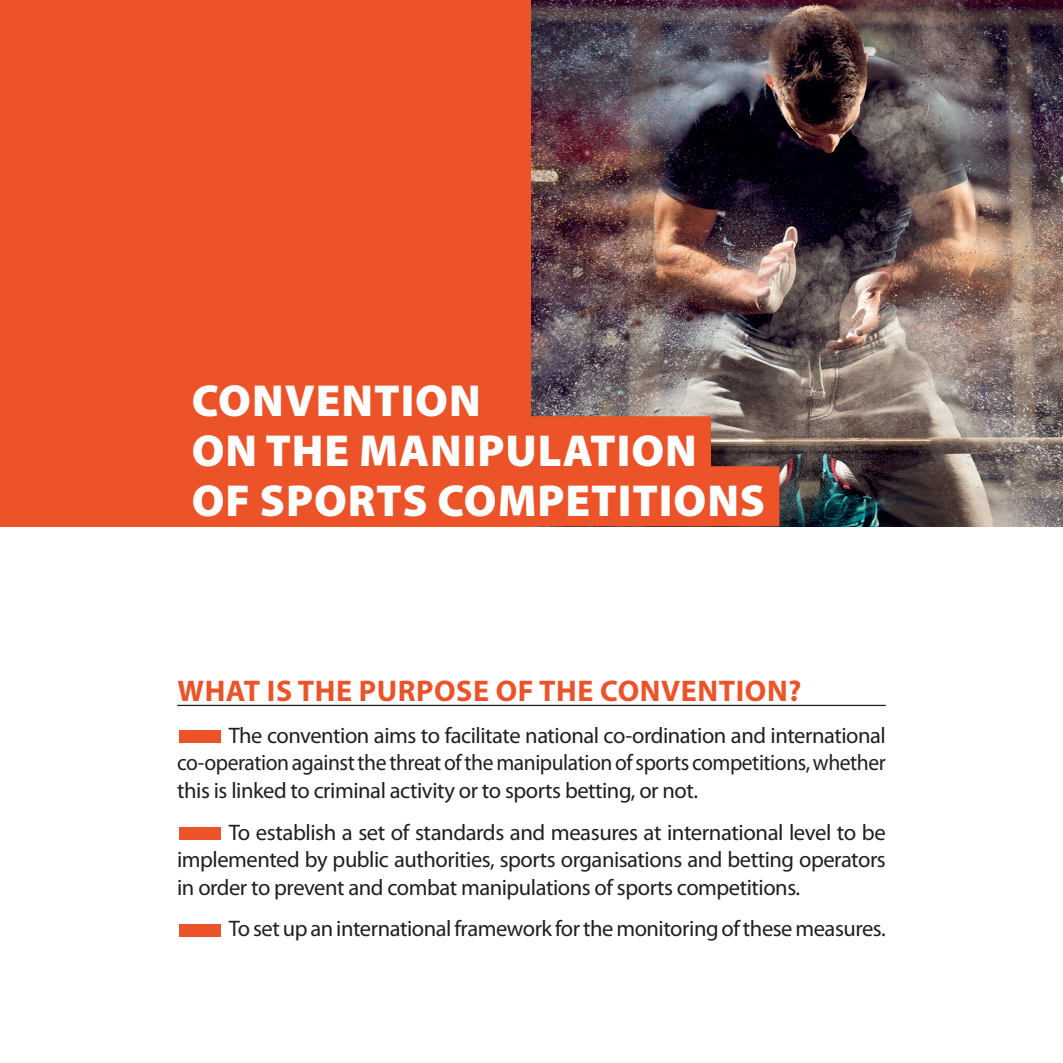
<style>
.page{position:relative;width:1063px;height:1063px;background:#fff}
.page>*{position:absolute;margin:0;border:0;box-sizing:border-box;transform-origin:0 0}
.t1{font:900 45px/50px "Myriad Pro";letter-spacing:.02em;color:#fff}
.t2{font:700 30px "Myriad Pro";letter-spacing:.02em;color:#ec5328}
.t3{font:22.5px/27.5px "Myriad Pro";letter-spacing:-.02em;color:#231f20;text-align:justify}
.s1{color:#ec5328}
</style>
<div class="page">
<div style="left:0;top:0;width:579px;height:526px;background:#ec5328"></div>
<img style="left:531px;top:0;width:532px;height:526px">
<div style="left:177px;top:416px;width:534px;height:60px;background:#ec5328"></div>
<div style="left:177px;top:466px;width:602px;height:60px;background:#ec5328"></div>
<hr style="left:177px;top:705px;width:709px;height:1px;background:#231f20">
<h1 class="t1" style="left:192px;top:374px;width:575px">CONVENTION<br>ON THE MANIPULATION<br>OF SPORTS COMPETITIONS</h1>
<h2 class="t2" style="left:177px;top:672px;width:625px">WHAT IS THE PURPOSE OF THE CONVENTION?</h2>
<p class="t3" style="left:177px;top:721px;width:710px"><span class="s1">■</span>The convention aims to facilitate national co-ordination and international co-operation against the threat of the manipulation of sports competitions, whether this is linked to criminal activity or to sports betting, or not.</p>
<p class="t3" style="left:177px;top:818px;width:710px"><span class="s1">■</span>To establish a set of standards and measures at international level to be implemented by public authorities, sports organisations and betting operators in order to prevent and combat manipulations of sports competitions.</p>
<p class="t3" style="left:177px;top:915px;width:710px"><span class="s1">■</span>To set up an international framework for the monitoring of these measures.</p>
</div>
